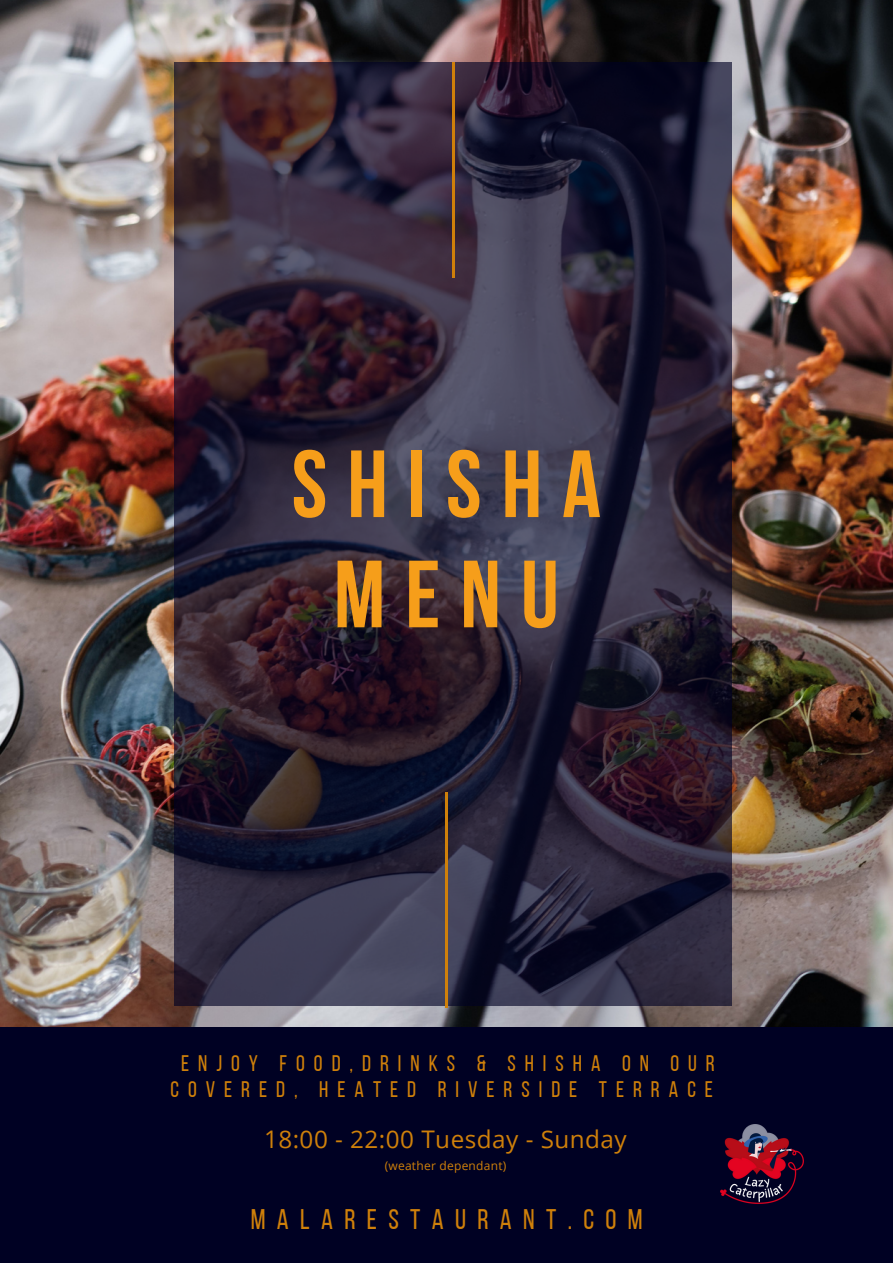
<style>
.page{position:relative;width:893px;height:1264px;background:#fff}
.page>*{position:absolute;margin:0;border:0;box-sizing:border-box;transform-origin:0 0}
.t1{font:700 95.1px/110.1px "Bebas Neue";letter-spacing:.21em;color:#f69e1a;text-align:center}
.t2{font:28.35px "Bebas Neue";letter-spacing:.4em;color:#cf800a}
.t3{font:24.3px "Open Sans";letter-spacing:.02em;color:#cf800a}
.t4{font:22.5px/25.8px "Bebas Neue";letter-spacing:.4em;color:#cf800a;text-align:center}
.t5{font:12px "Open Sans";letter-spacing:.02em;color:#cf800a}
</style>
<div class="page">
<div style="left:0;top:0;width:892px;height:1262px;background:#000123"></div>
<img style="left:0;top:0;width:892px;height:1026px">
<svg style="left:174px;top:63px;width:557px;height:943px"></svg>
<hr style="left:445px;top:792px;width:2px;height:216px;background:#cf800a">
<img style="left:720px;top:1124px;width:83px;height:79px">
<hr style="left:452px;top:62px;width:3px;height:216px;background:#cf800a">
<h1 class="t1" style="left:292px;top:438px;width:311px">SHISHA<br>MENU</h1>
<p class="t4" style="left:170px;top:1052px;width:545px">ENJOY FOOD,DRINKS &amp; SHISHA ON OUR<br>COVERED, HEATED RIVERSIDE TERRACE</p>
<p class="t3" style="left:264px;top:1121px;width:364px">18:00 - 22:00 Tuesday - Sunday</p>
<p class="t5" style="left:384px;top:1156px;width:123px">(weather dependant)</p>
<p class="t2" style="left:251px;top:1207px;width:393px">MALARESTAURANT.COM</p>
</div>
